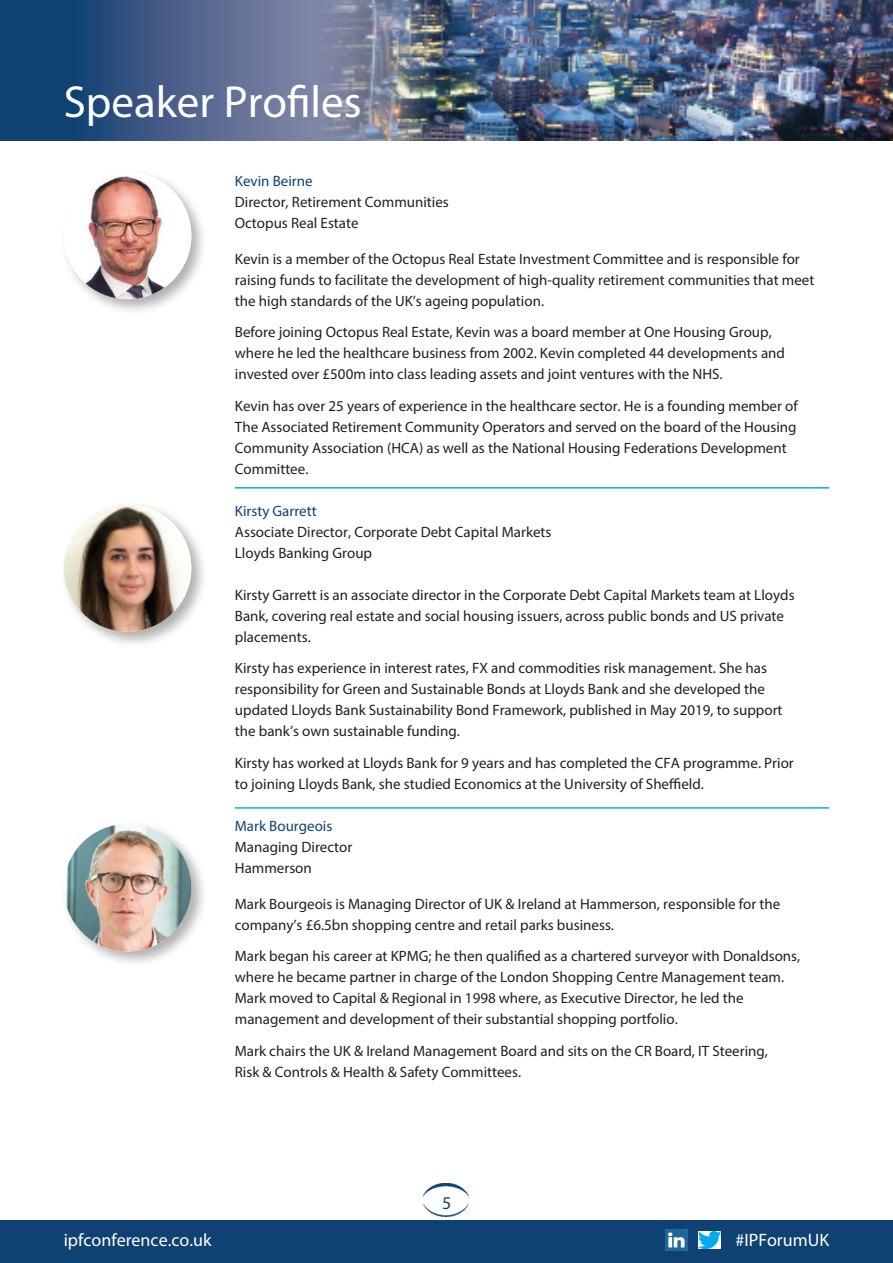
<style>
.page{position:relative;width:893px;height:1263px;background:#fff}
.page>*{position:absolute;margin:0;border:0;box-sizing:border-box;transform-origin:0 0}
.t1{font:45px "Myriad Pro";color:#fff}
.t2{font:18px "Myriad Pro";color:#fff}
.t3{font:18px "Myriad Pro";color:#0f4273}
.t4{font:15px/21px "Myriad Pro";color:#231f20}
.t5{font:15px "Myriad Pro";color:#0f4273}
</style>
<div class="page">
<div style="left:60px;top:168px;width:148px;height:148px;background:#231f20;opacity:.35"></div>
<img style="left:64px;top:172px;width:127px;height:127px;border-radius:64px">
<div style="left:60px;top:500px;width:148px;height:148px;background:#231f20;opacity:.35"></div>
<img style="left:64px;top:504px;width:127px;height:128px;border-radius:64px">
<div style="left:60px;top:820px;width:148px;height:148px;background:#231f20;opacity:.35"></div>
<img style="left:64px;top:824px;width:127px;height:127px;border-radius:64px">
<hr style="left:235px;top:487px;width:594px;height:2px;background:#00aeef">
<hr style="left:235px;top:807px;width:594px;height:2px;background:#00aeef">
<img style="left:424px;top:1184px;width:45px;height:32px">
<img style="left:446px;top:0;width:447px;height:140px">
<svg style="left:0;top:0;width:446px;height:140px;background:#50668a"></svg>
<div style="left:0;top:1220px;width:893px;height:43px;background:#0f4273"></div>
<img style="left:699px;top:1231px;width:21px;height:17px">
<img style="left:666px;top:1229px;width:21px;height:22px">
<p class="t1" style="left:64px;top:74px;width:299px">Speaker Profiles</p>
<p class="t5" style="left:235px;top:171px;width:79px">Kevin Beirne</p>
<p class="t4" style="left:235px;top:191px;width:215px">Director, Retirement Communities</p>
<p class="t4" style="left:235px;top:212px;width:125px">Octopus Real Estate</p>
<p class="t4" style="left:235px;top:248px;width:581px">Kevin is a member of the Octopus Real Estate Investment Committee and is responsible for raising funds to facilitate the development of high-quality retirement communities that meet the high standards of the UK’s ageing population.</p>
<p class="t4" style="left:235px;top:321px;width:552px">Before joining Octopus Real Estate, Kevin was a board member at One Housing Group, where he led the healthcare business from 2002. Kevin completed 44 developments and invested over £500m into class leading assets and joint ventures with the NHS.</p>
<p class="t4" style="left:235px;top:395px;width:564px">Kevin has over 25 years of experience in the healthcare sector. He is a founding member of The Associated Retirement Community Operators and served on the board of the Housing Community Association (HCA) as well as the National Housing Federations Development Committee.</p>
<p class="t5" style="left:235px;top:501px;width:83px">Kirsty Garrett</p>
<p class="t4" style="left:235px;top:521px;width:318px">Associate Director, Corporate Debt Capital Markets</p>
<p class="t4" style="left:235px;top:542px;width:139px">Lloyds Banking Group</p>
<p class="t4" style="left:235px;top:584px;width:561px">Kirsty Garrett is an associate director in the Corporate Debt Capital Markets team at Lloyds<br>Bank, covering real estate and social housing issuers, across public bonds and US private placements.</p>
<p class="t4" style="left:235px;top:657px;width:549px">Kirsty has experience in interest rates, FX and commodities risk management. She has responsibility for Green and Sustainable Bonds at Lloyds Bank and she developed the updated Lloyds Bank Sustainability Bond Framework, published in May 2019, to support the bank’s own sustainable funding.</p>
<p class="t4" style="left:235px;top:752px;width:560px">Kirsty has worked at Lloyds Bank for 9 years and has completed the CFA programme. Prior to joining Lloyds Bank, she studied Economics at the University of Sheffield.</p>
<p class="t5" style="left:235px;top:816px;width:99px">Mark Bourgeois</p>
<p class="t4" style="left:235px;top:836px;width:119px">Managing Director</p>
<p class="t4" style="left:235px;top:857px;width:78px">Hammerson</p>
<p class="t4" style="left:235px;top:893px;width:547px">Mark Bourgeois is Managing Director of UK &amp; Ireland at Hammerson, responsible for the company’s £6.5bn shopping centre and retail parks business.</p>
<p class="t4" style="left:235px;top:945px;width:567px">Mark began his career at KPMG; he then qualified as a chartered surveyor with Donaldsons, where he became partner in charge of the London Shopping Centre Management team.<br>Mark moved to Capital &amp; Regional in 1998 where, as Executive Director, he led the management and development of their substantial shopping portfolio.</p>
<p class="t4" style="left:235px;top:1040px;width:535px">Mark chairs the UK &amp; Ireland Management Board and sits on the CR Board, IT Steering,<br>Risk &amp; Controls &amp; Health &amp; Safety Committees.</p>
<p class="t3" style="left:442px;top:1192px;width:11px">5</p>
<p class="t2" style="left:64px;top:1229px;width:149px">ipfconference.co.uk</p>
<p class="t2" style="left:735px;top:1229px;width:95px">#IPForumUK</p>
</div>
